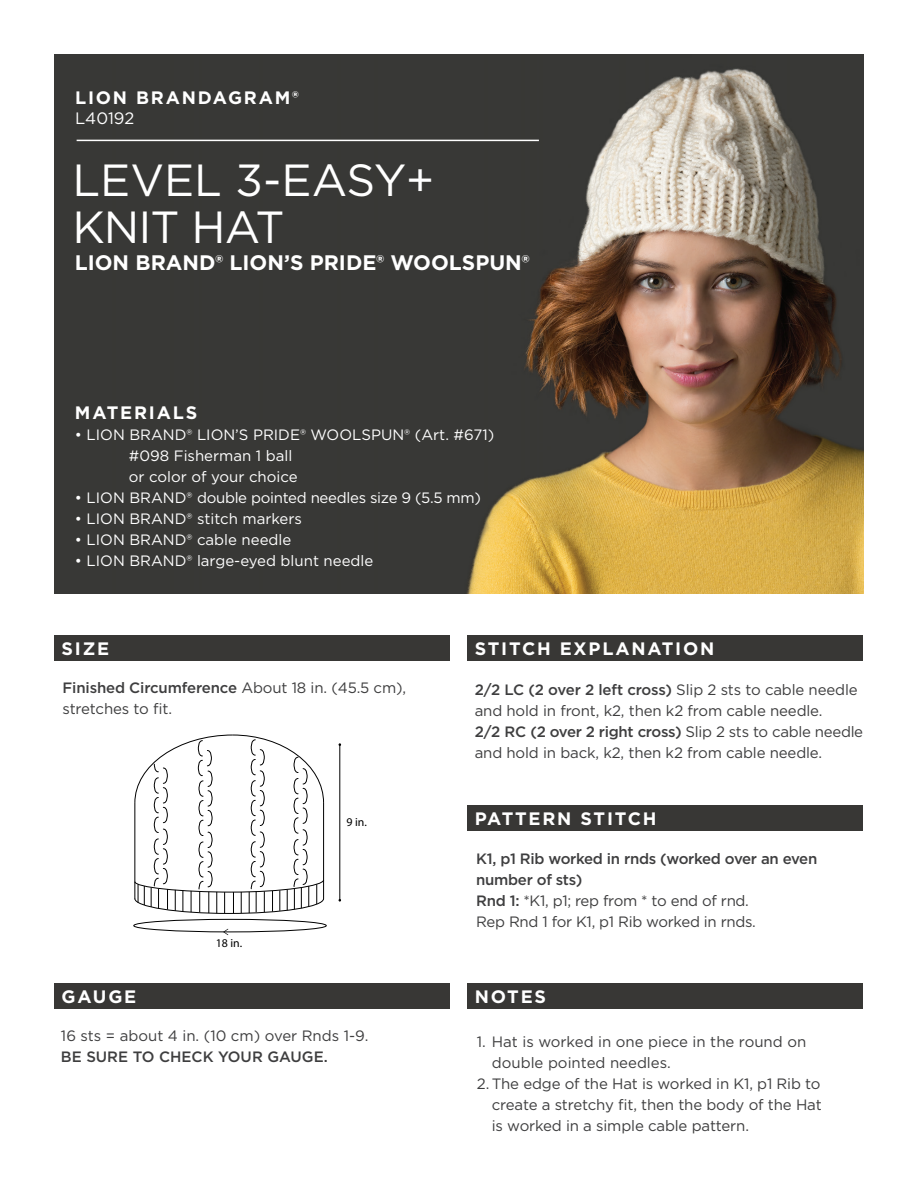
<style>
.page{position:relative;width:918px;height:1188px;background:#fff}
.page>*{position:absolute;margin:0;border:0;box-sizing:border-box;transform-origin:0 0}
.t1{font:45px/46.5px "Gotham";letter-spacing:-.015em;color:#fff}
.t2{font:700 21px "Gotham";color:#fff}
.t3{font:700 18px "Gotham";letter-spacing:.1em;color:#fff}
.t4{font:16.5px "Gotham";color:#fff}
.t5{font:15px/21px "Gotham";letter-spacing:-.01em;color:#3e3e3f}
.t6{font:15px "Gotham";color:#fff}
.t7{font:500 15px/21px "Gotham";letter-spacing:-.02em;color:#3e3e3f}
.t8{font:15px "Gotham";letter-spacing:-.02em;color:#fff}
.t9{font:11.85px "Myriad Pro";color:#000}
.s1{font-weight:500}
</style>
<div class="page">
<img style="left:54px;top:54px;width:810px;height:540px">
<div style="left:54px;top:635px;width:396px;height:26px;background:#383735"></div>
<div style="left:54px;top:984px;width:396px;height:25px;background:#383735"></div>
<hr style="left:77px;top:140px;width:462px;height:1px;background:#fff">
<div style="left:467px;top:984px;width:396px;height:25px;background:#383735"></div>
<div style="left:467px;top:635px;width:396px;height:26px;background:#383735"></div>
<div style="left:467px;top:805px;width:396px;height:25px;background:#383735"></div>
<div style="left:133px;top:919px;width:194px;height:13px;border:1px solid #000;border-radius:50%"></div>
<svg style="left:223px;top:929px;width:5px;height:6px"></svg>
<hr style="left:339px;top:745px;width:1px;height:155px;background:#000">
<svg style="left:134px;top:734px;width:190px;height:180px"></svg>
<p class="t3" style="left:75px;top:86px;width:225px">LION BRANDAGRAM®</p>
<p class="t4" style="left:75px;top:108px;width:61px">L40192</p>
<p class="t1" style="left:72px;top:157px;width:364px">LEVEL 3-EASY+<br>KNIT HAT</p>
<p class="t2" style="left:75px;top:248px;width:456px">LION BRAND® LION’S PRIDE® WOOLSPUN®</p>
<p class="t3" style="left:75px;top:400px;width:124px">MATERIALS</p>
<p class="t6" style="left:75px;top:425px;width:421px">• LION BRAND® LION’S PRIDE® WOOLSPUN® (Art. #671)</p>
<p class="t6" style="left:129px;top:446px;width:165px">#098 Fisherman 1 ball</p>
<p class="t6" style="left:129px;top:467px;width:170px">or color of your choice</p>
<p class="t8" style="left:75px;top:488px;width:408px">• LION BRAND® double pointed needles size 9 (5.5 mm)</p>
<p class="t6" style="left:75px;top:509px;width:229px">• LION BRAND® stitch markers</p>
<p class="t6" style="left:75px;top:530px;width:218px">• LION BRAND® cable needle</p>
<p class="t6" style="left:75px;top:551px;width:300px">• LION BRAND® large-eyed blunt needle</p>
<p class="t3" style="left:62px;top:637px;width:49px">SIZE</p>
<p class="t5" style="left:63px;top:677px;width:345px"><span class="s1">Finished Circumference</span> About 18 in. (45.5 cm), stretches to fit.</p>
<p class="t3" style="left:62px;top:985px;width:76px">GAUGE</p>
<p class="t9" style="left:216px;top:935px;width:28px">18 in.</p>
<p class="t9" style="left:347px;top:815px;width:22px">9 in.</p>
<p class="t5" style="left:61px;top:1025px;width:309px">16 sts = about 4 in. (10 cm) over Rnds 1-9.<br><span class="s1">BE SURE TO CHECK YOUR GAUGE.</span></p>
<p class="t3" style="left:475px;top:637px;width:241px">STITCH EXPLANATION</p>
<p class="t5" style="left:475px;top:679px;width:384px"><span class="s1">2/2 LC (2 over 2 left cross)</span> Slip 2 sts to cable needle and hold in front, k2, then k2 from cable needle.</p>
<p class="t5" style="left:475px;top:721px;width:390px"><span class="s1">2/2 RC (2 over 2 right cross)</span> Slip 2 sts to cable needle and hold in back, k2, then k2 from cable needle.</p>
<p class="t3" style="left:475px;top:807px;width:183px">PATTERN STITCH</p>
<p class="t7" style="left:476px;top:848px;width:343px">K1, p1 Rib worked in rnds (worked over an even number of sts)</p>
<p class="t5" style="left:476px;top:890px;width:274px"><span class="s1">Rnd 1:</span> *K1, p1; rep from * to end of rnd.</p>
<p class="t5" style="left:476px;top:911px;width:281px">Rep Rnd 1 for K1, p1 Rib worked in rnds.</p>
<p class="t3" style="left:475px;top:985px;width:73px">NOTES</p>
<p class="t5" style="left:492px;top:1031px;width:316px;text-indent:-15px">1. Hat is worked in one piece in the round on double pointed needles.</p>
<p class="t5" style="left:492px;top:1073px;width:331px;text-align:justify;text-indent:-15px">2. The edge of the Hat is worked in K1, p1 Rib to create a stretchy fit, then the body of the Hat is worked in a simple cable pattern.</p>
</div>
